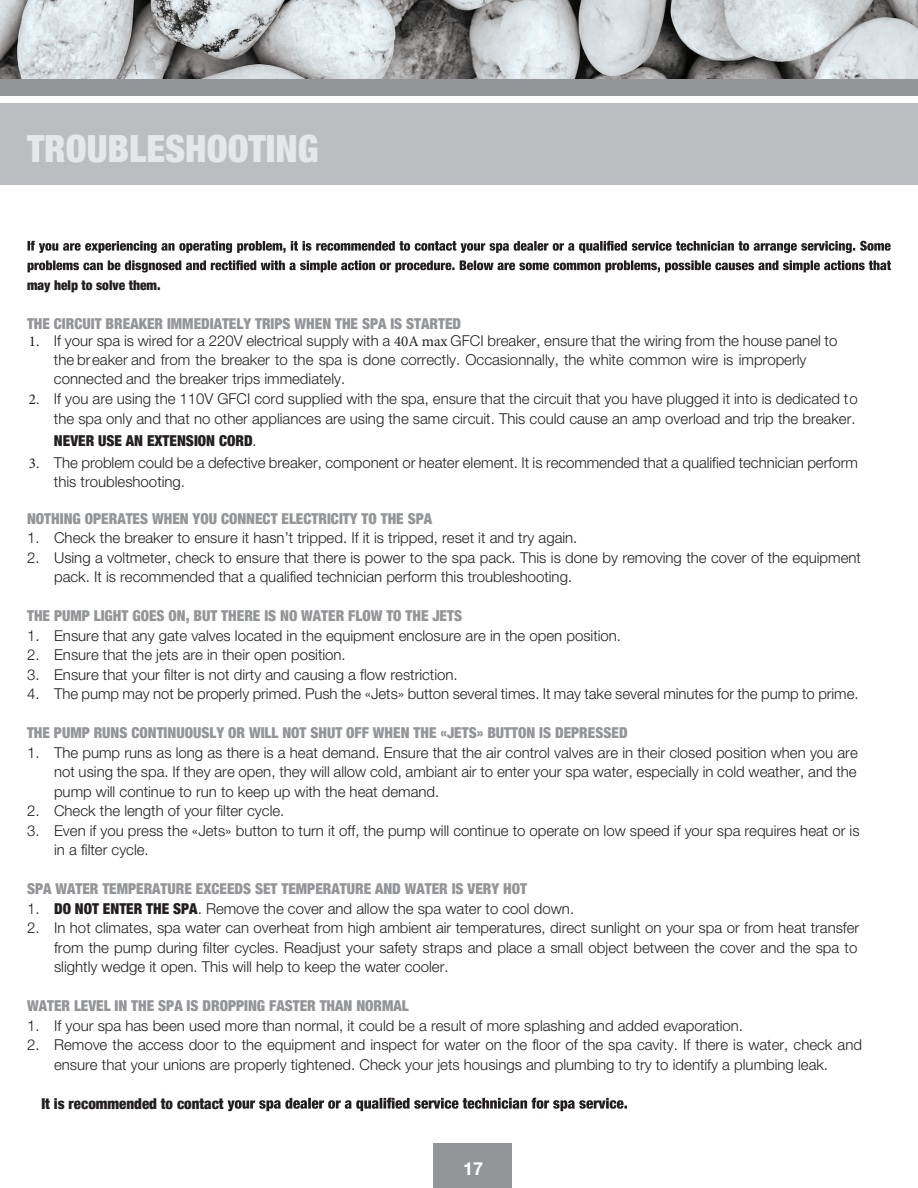
<style>
.page{position:relative;width:918px;height:1188px;background:#fff}
.page>*{position:absolute;margin:0;border:0;box-sizing:border-box;transform-origin:0 0}
.t1{font:900 condensed 37.5px "Helvetica Neue";color:#e6e7e9}
.t2{font:700 18px "Helvetica Neue";color:#fff}
.t3{font:300 15px/19.5px "Helvetica Neue";color:#231f20}
.t4{font:900 condensed 15px "Helvetica Neue";color:#939598}
.t5{font:900 condensed 15px "Helvetica Neue";color:#231f20}
.t6{font:900 condensed 13.5px "Helvetica Neue";color:#231f20}
.s1{font-family:"Minion Pro";font-weight:400}
.s2{font-weight:300;font-stretch:normal}
.s3{font-weight:900;font-stretch:condensed}
</style>
<div class="page">
<div style="left:433px;top:1144px;width:79px;height:44px;background:#939598"></div>
<div style="left:0;top:104px;width:918px;height:81px;background:#bcbdc0"></div>
<div style="left:0;top:76px;width:918px;height:20px;background:#939598"></div>
<svg style="left:27px;top:241px;width:864px;height:12px"></svg>
<svg style="left:28px;top:260px;width:863px;height:13px"></svg>
<svg style="left:228px;top:1098px;width:399px;height:13px"></svg>
<img style="left:0;top:0;width:918px;height:78px">
<h1 class="t1" style="left:27px;top:118px;width:293px">TROUBLESHOOTING</h1>
<p class="t6" style="left:27px;top:274px;width:135px">may help to solve them.</p>
<p class="t4" style="left:27px;top:311px;width:436px">THE CIRCUIT BREAKER IMMEDIATELY TRIPS WHEN THE SPA IS STARTED</p>
<p class="t3" style="left:54px;top:331px;width:785px;line-height:19px;text-indent:-25px"><span class="s1">1.</span> If your spa is wired for a 220V electrical supply with a <span class="s1">40A max</span> GFCI breaker, ensure that the wiring from the house panel to the breaker and from the breaker to the spa is done correctly. Occasionnally, the white common wire is improperly connected and the breaker trips immediately.</p>
<p class="t3" style="left:29px;top:389px;width:830px;line-height:20.1px;text-align:right"><span class="s1">2.</span> If you are using the 110V GFCI cord supplied with the spa, ensure that the circuit that you have plugged it into is dedicated to the spa only and that no other appliances are using the same circuit. This could cause an amp overload and trip the breaker.</p>
<p class="t5" style="left:54px;top:428px;width:204px">NEVER USE AN EXTENSION CORD<span class="s2">.</span></p>
<p class="t3" style="left:54px;top:453px;width:805px;line-height:18.8px;text-indent:-25px"><span class="s1">3.</span> The problem could be a defective breaker, component or heater element. It is recommended that a qualified technician perform this troubleshooting.</p>
<p class="t4" style="left:27px;top:506px;width:407px">NOTHING OPERATES WHEN YOU CONNECT ELECTRICITY TO THE SPA</p>
<p class="t3" style="left:27px;top:528px;width:552px">1. Check the breaker to ensure it hasn’t tripped. If it is tripped, reset it and try again.</p>
<p class="t3" style="left:54px;top:547px;width:808px;text-indent:-27px">2. Using a voltmeter, check to ensure that there is power to the spa pack. This is done by removing the cover of the equipment pack. It is recommended that a qualified technician perform this troubleshooting.</p>
<p class="t4" style="left:27px;top:603px;width:437px">THE PUMP LIGHT GOES ON, BUT THERE IS NO WATER FLOW TO THE JETS</p>
<p class="t3" style="left:27px;top:625px;width:596px">1. Ensure that any gate valves located in the equipment enclosure are in the open position.</p>
<p class="t3" style="left:27px;top:645px;width:320px">2. Ensure that the jets are in their open position.</p>
<p class="t3" style="left:27px;top:664px;width:432px">3. Ensure that your filter is not dirty and causing a flow restriction.</p>
<p class="t3" style="left:27px;top:684px;width:833px">4. The pump may not be properly primed. Push the «Jets» button several times. It may take several minutes for the pump to prime.</p>
<p class="t4" style="left:27px;top:720px;width:602px">THE PUMP RUNS CONTINUOUSLY OR WILL NOT SHUT OFF WHEN THE «JETS» BUTTON IS DEPRESSED</p>
<p class="t3" style="left:54px;top:742px;width:805px;text-align:justify;text-indent:-27px">1. The pump runs as long as there is a heat demand. Ensure that the air control valves are in their closed position when you are not using the spa. If they are open, they will allow cold, ambiant air to enter your spa water, especially in cold weather, and the pump will continue to run to keep up with the heat demand.</p>
<p class="t3" style="left:27px;top:801px;width:259px">2. Check the length of your filter cycle.</p>
<p class="t3" style="left:54px;top:820px;width:807px;text-indent:-27px">3. Even if you press the «Jets» button to turn it off, the pump will continue to operate on low speed if your spa requires heat or is in a filter cycle.</p>
<p class="t4" style="left:27px;top:876px;width:502px">SPA WATER TEMPERATURE EXCEEDS SET TEMPERATURE AND WATER IS VERY HOT</p>
<p class="t3" style="left:27px;top:898px;width:549px">1. <span class="s3">DO NOT ENTER THE SPA</span>. Remove the cover and allow the spa water to cool down.</p>
<p class="t3" style="left:54px;top:918px;width:807px;text-indent:-27px">2. In hot climates, spa water can overheat from high ambient air temperatures, direct sunlight on your spa or from heat transfer from the pump during filter cycles. Readjust your safety straps and place a small object between the cover and the spa to slightly wedge it open. This will help to keep the water cooler.</p>
<p class="t4" style="left:27px;top:993px;width:383px">WATER LEVEL IN THE SPA IS DROPPING FASTER THAN NORMAL</p>
<p class="t3" style="left:27px;top:1015px;width:718px">1. If your spa has been used more than normal, it could be a result of more splashing and added evaporation.</p>
<p class="t3" style="left:27px;top:1035px;width:836px;text-align:center">2. Remove the access door to the equipment and inspect for water on the floor of the spa cavity. If there is water, check and ensure that your unions are properly tightened. Check your jets housings and plumbing to try to identify a plumbing leak.</p>
<p class="t5" style="left:41px;top:1091px;width:184px">It is recommended to contact</p>
<p class="t2" style="left:463px;top:1154px;width:22px">17</p>
</div>
